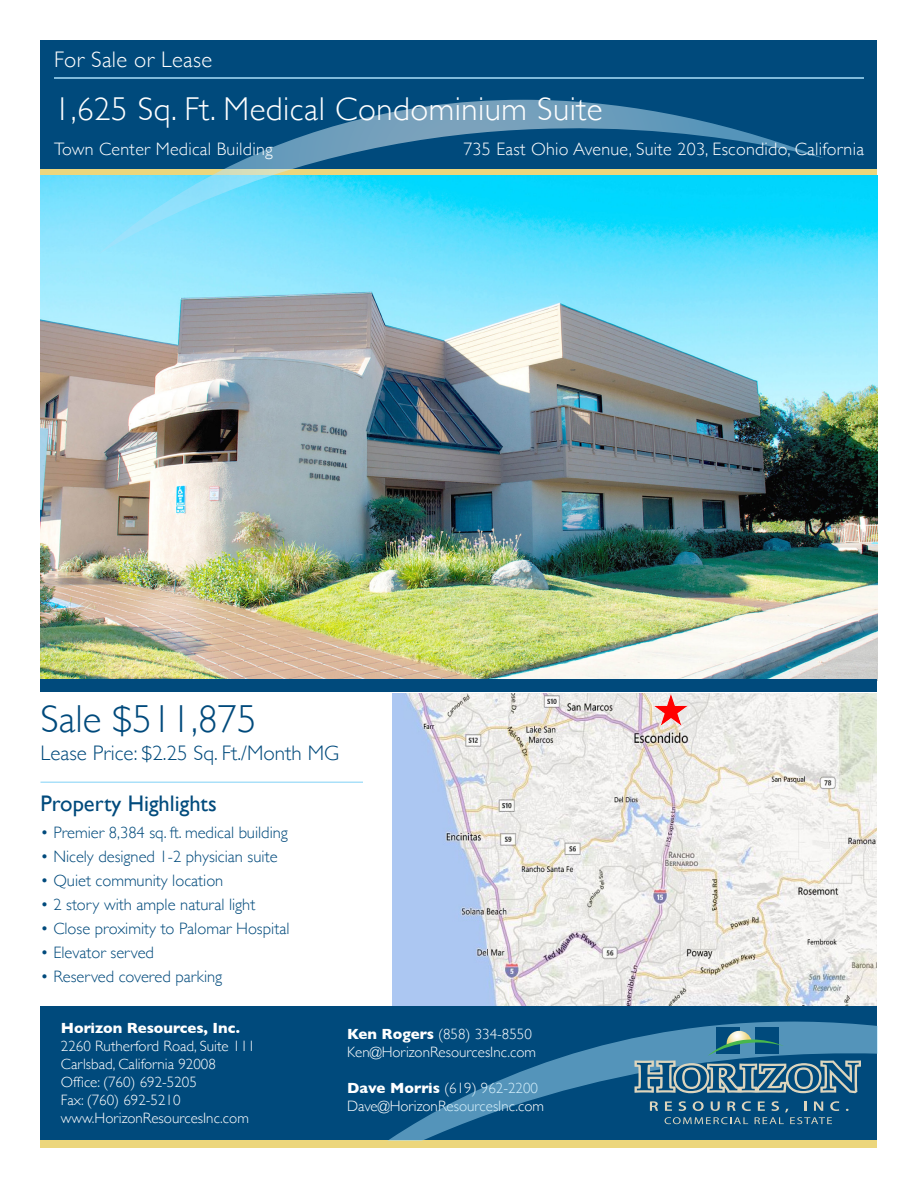
<style>
.page{position:relative;width:918px;height:1188px;background:#fff}
.page>*{position:absolute;margin:0;border:0;box-sizing:border-box;transform-origin:0 0}
.t1{font:300 39px "Gill Sans";color:#004a7c}
.t2{font:300 33px "Gill Sans";letter-spacing:.015em;color:#fff}
.t3{font:22.5px "Gill Sans";color:#004a7c}
.t4{font:300 22.5px "Gill Sans";letter-spacing:.015em;color:#fff}
.t5{font:300 21px "Gill Sans";color:#004a7c}
.t6{font:300 18px "Gill Sans";letter-spacing:.015em;color:#fff}
.t7{font:300 16.5px "Gill Sans";color:#004a7c}
.t8{font:300 15px "Gill Sans";color:#fff}
.t9{font:700 15px "Gill Sans";color:#fff}
.s1{font-weight:700}
</style>
<div class="page">
<div style="left:40px;top:163px;width:838px;height:14px;background:#ecd67c"></div>
<div style="left:40px;top:40px;width:838px;height:129px;background:#004a7c"></div>
<hr style="left:40px;top:782px;width:323px;height:1px;background:#aae0f9">
<img style="left:393px;top:693px;width:483px;height:314px">
<div style="left:40px;top:1134px;width:838px;height:13px;background:#ecd67c"></div>
<img style="left:40px;top:176px;width:838px;height:504px">
<div style="left:40px;top:1007px;width:838px;height:133px;background:#004a7c"></div>
<div style="left:40px;top:680px;width:838px;height:12px;background:#004a7c"></div>
<svg style="left:99px;top:100px;width:724px;height:154px"></svg>
<svg style="left:389px;top:1022px;width:489px;height:118px"></svg>
<svg style="left:650px;top:1101px;width:8px;height:10px"></svg>
<svg style="left:634px;top:1028px;width:226px;height:65px"></svg>
<svg style="left:665px;top:1101px;width:174px;height:23px"></svg>
<hr style="left:54px;top:77px;width:810px;height:2px;background:#aae0f9">
<img style="left:653px;top:693px;width:35px;height:36px">
<p class="t4" style="left:54px;top:42px;width:160px">For Sale or Lease</p>
<p class="t2" style="left:54px;top:83px;width:550px">1,625 Sq. Ft. Medical Condominium Suite</p>
<p class="t6" style="left:54px;top:135px;width:220px">Town Center Medical Building</p>
<p class="t6" style="left:463px;top:135px;width:402px">735 East Ohio Avenue, Suite 203, Escondido, California</p>
<p class="t1" style="left:40px;top:688px;width:218px">Sale $511,875</p>
<p class="t5" style="left:40px;top:737px;width:300px">Lease Price: $2.25 Sq. Ft./Month MG</p>
<p class="t3" style="left:40px;top:790px;width:178px">Property Highlights</p>
<p class="t7" style="left:40px;top:820px;width:249px">• Premier 8,384 sq. ft. medical building</p>
<p class="t7" style="left:40px;top:844px;width:239px">• Nicely designed 1-2 physician suite</p>
<p class="t7" style="left:40px;top:868px;width:184px">• Quiet community location</p>
<p class="t7" style="left:40px;top:892px;width:216px">• 2 story with ample natural light</p>
<p class="t7" style="left:40px;top:916px;width:250px">• Close proximity to Palomar Hospital</p>
<p class="t7" style="left:40px;top:940px;width:115px">• Elevator served</p>
<p class="t7" style="left:40px;top:964px;width:183px">• Reserved covered parking</p>
<p class="t9" style="left:61px;top:1016px;width:181px">Horizon Resources, Inc.</p>
<p class="t8" style="left:61px;top:1035px;width:196px">2260 Rutherford Road, Suite 111</p>
<p class="t8" style="left:61px;top:1053px;width:156px">Carlsbad, California 92008</p>
<p class="t8" style="left:61px;top:1071px;width:138px">Office: (760) 692-5205</p>
<p class="t8" style="left:61px;top:1089px;width:121px">Fax: (760) 692-5210</p>
<p class="t8" style="left:61px;top:1107px;width:190px">www.HorizonResourcesInc.com</p>
<p class="t8" style="left:347px;top:1023px;width:186px"><span class="s1">Ken Rogers</span> (858) 334-8550</p>
<p class="t8" style="left:347px;top:1041px;width:190px">Ken@HorizonResourcesInc.com</p>
<p class="t8" style="left:347px;top:1077px;width:192px"><span class="s1">Dave Morris</span> (619) 962-2200</p>
<p class="t8" style="left:347px;top:1095px;width:198px">Dave@HorizonResourcesInc.com</p>
</div>
